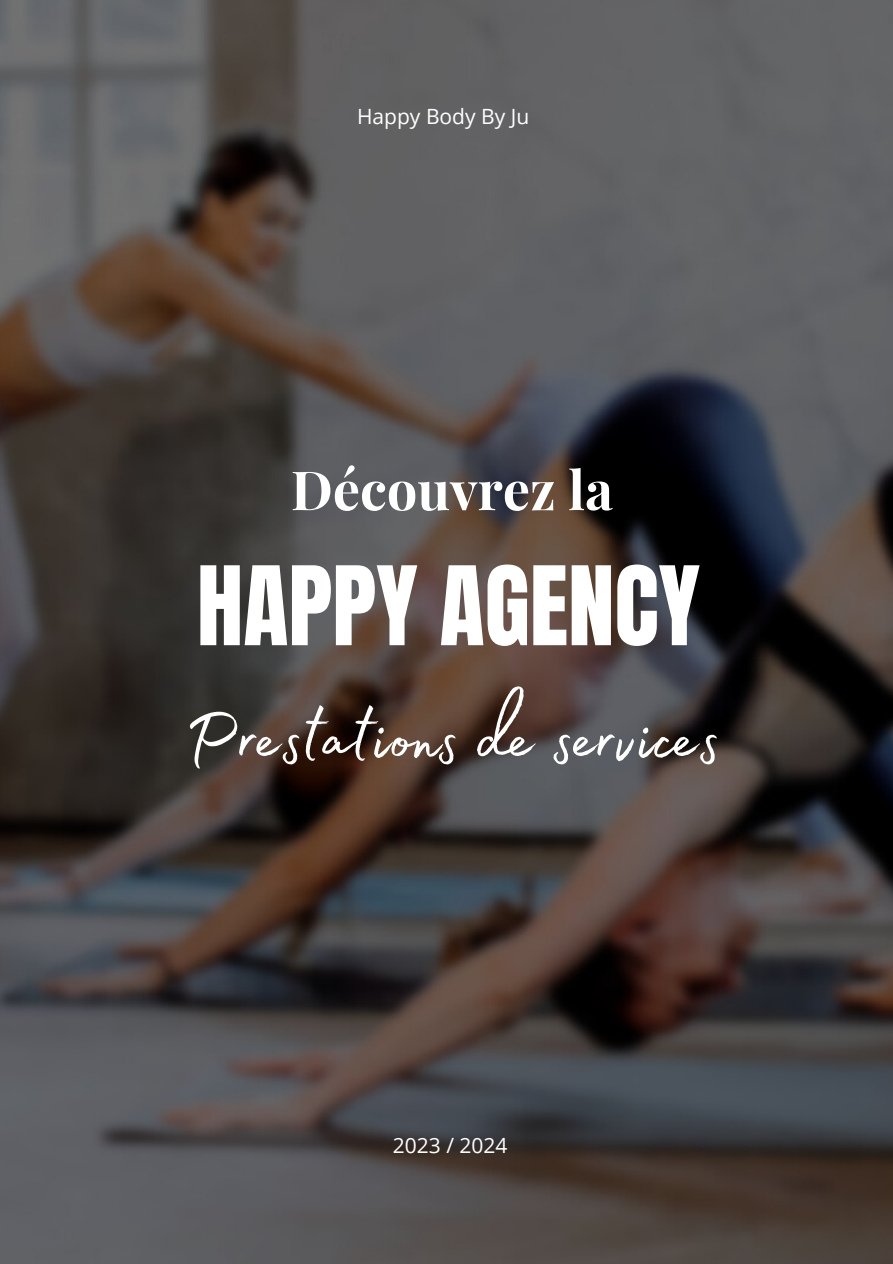
<style>
.page{position:relative;width:893px;height:1264px;background:#fff}
.page>*{position:absolute;margin:0;border:0;box-sizing:border-box;transform-origin:0 0}
.t1{font:93px "Madelyn Fill";color:#fff}
.t2{font:93px "Anton";color:#fff}
.t3{font:700 54px "Playfair Display";color:#fff}
.t4{font:21px "Open Sans";color:#fff}
</style>
<div class="page">
<img style="left:0;top:0;width:892px;height:1263px">
<h3 class="t4" style="left:357px;top:102px;width:174px">Happy Body By Ju</h3>
<p class="t3" style="left:291px;top:452px;width:323px">Découvrez la</p>
<h1 class="t2" style="left:197px;top:539px;width:504px">HAPPY AGENCY</h1>
<h2 class="t1" style="left:183px;top:667px;width:538px">Prestations de services</h2>
<p class="t4" style="left:393px;top:1130px;width:116px">2023 / 2024</p>
</div>
